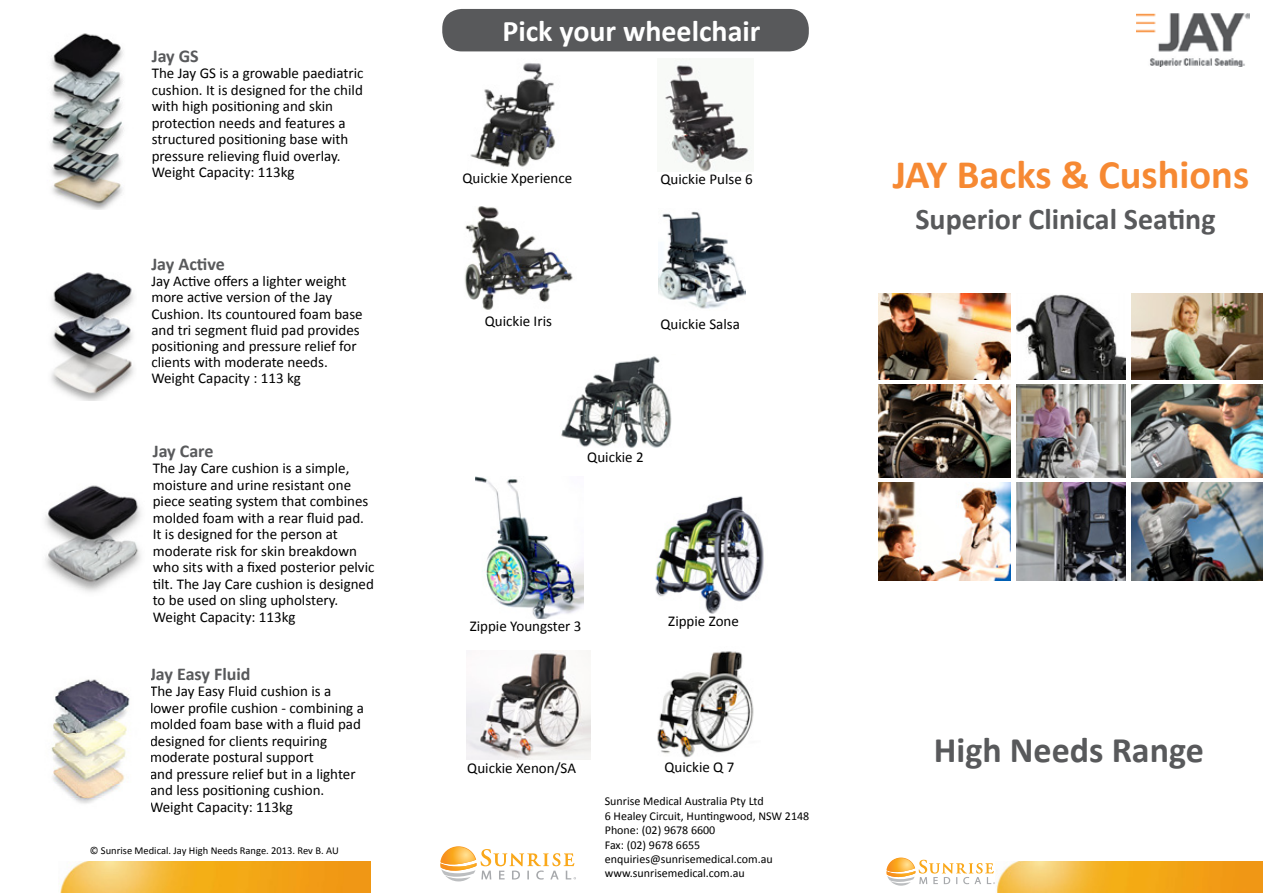
<style>
.page{position:relative;width:1263px;height:893px;background:#fff}
.page>*{position:absolute;margin:0;border:0;box-sizing:border-box;transform-origin:0 0}
.t1{font:700 40.5px "Calibri";color:#f68933}
.t2{font:700 36px "Calibri";color:#58595b}
.t3{font:700 30px "Calibri";color:#58595b}
.t4{font:700 30px "Calibri";color:#fff}
.t5{font:700 18px "Calibri";color:#58595b}
.t6{font:15px/16.5px "Calibri";color:#000}
.t7{font:12px/14.4px "Calibri";color:#000}
.t8{font:10.5px "Calibri";color:#000}
</style>
<div class="page">
<img style="left:1136px;top:14px;width:113px;height:52px">
<img style="left:996px;top:862px;width:267px;height:30px">
<svg style="left:886px;top:857px;width:109px;height:29px"></svg>
<svg style="left:440px;top:846px;width:136px;height:35px"></svg>
<img style="left:60px;top:862px;width:310px;height:31px">
<img style="left:879px;top:293px;width:131px;height:86px">
<img style="left:879px;top:385px;width:131px;height:92px">
<img style="left:879px;top:482px;width:131px;height:99px">
<img style="left:1016px;top:294px;width:110px;height:85px">
<img style="left:1016px;top:385px;width:110px;height:92px">
<img style="left:1016px;top:482px;width:110px;height:99px">
<img style="left:1132px;top:385px;width:131px;height:92px">
<img style="left:1132px;top:293px;width:131px;height:86px">
<img style="left:1132px;top:482px;width:131px;height:99px">
<div style="left:442px;top:9px;width:367px;height:42px;background:#58595b;border-radius:20px"></div>
<img style="left:561px;top:356px;width:111px;height:92px">
<img style="left:657px;top:651px;width:97px;height:107px">
<img style="left:464px;top:206px;width:109px;height:104px">
<img style="left:470px;top:63px;width:86px;height:104px">
<img style="left:665px;top:60px;width:87px;height:111px">
<img style="left:655px;top:496px;width:109px;height:118px">
<img style="left:467px;top:650px;width:124px;height:110px">
<img style="left:475px;top:476px;width:109px;height:143px">
<img style="left:658px;top:211px;width:88px;height:98px">
<img style="left:45px;top:485px;width:96px;height:107px">
<img style="left:51px;top:679px;width:79px;height:125px">
<img style="left:50px;top:33px;width:74px;height:176px">
<img style="left:51px;top:272px;width:83px;height:129px">
<p class="t5" style="left:152px;top:44px;width:49px">Jay GS</p>
<p class="t6" style="left:152px;top:65px;width:213px">The Jay GS is a growable paediatric cushion. It is designed for the child with high positioning and skin protection needs and features a structured positioning base with pressure relieving fluid overlay.<br>Weight Capacity: 113kg</p>
<p class="t5" style="left:151px;top:252px;width:75px">Jay Active</p>
<p class="t6" style="left:151px;top:273px;width:213px">Jay Active offers a lighter weight more active version of the Jay<br>Cushion. Its countoured foam base and tri segment fluid pad provides positioning and pressure relief for clients with moderate needs.<br>Weight Capacity : 113 kg</p>
<p class="t5" style="left:153px;top:439px;width:62px">Jay Care</p>
<p class="t6" style="left:153px;top:460px;width:223px">The Jay Care cushion is a simple, moisture and urine resistant one piece seating system that combines molded foam with a rear fluid pad.<br>It is designed for the person at moderate risk for skin breakdown who sits with a fixed posterior pelvic tilt. The Jay Care cushion is designed to be used on sling upholstery.<br>Weight Capacity: 113kg</p>
<p class="t5" style="left:150px;top:662px;width:102px">Jay Easy Fluid</p>
<p class="t6" style="left:150px;top:683px;width:215px">The Jay Easy Fluid cushion is a lower profile cushion - combining a molded foam base with a fluid pad designed for clients requiring moderate postural support<br>and pressure relief but in a lighter and less positioning cushion.<br>Weight Capacity: 113kg</p>
<p class="t8" style="left:90px;top:844px;width:250px">© Sunrise Medical. Jay High Needs Range. 2013. Rev B. AU</p>
<h3 class="t4" style="left:502px;top:12px;width:260px">Pick your wheelchair</h3>
<p class="t6" style="left:462px;top:170px;width:111px">Quickie Xperience</p>
<p class="t6" style="left:660px;top:171px;width:94px">Quickie Pulse 6</p>
<p class="t6" style="left:485px;top:313px;width:69px">Quickie Iris</p>
<p class="t6" style="left:660px;top:315px;width:81px">Quickie Salsa</p>
<p class="t6" style="left:587px;top:449px;width:58px">Quickie 2</p>
<p class="t6" style="left:470px;top:618px;width:113px">Zippie Youngster 3</p>
<p class="t6" style="left:467px;top:760px;width:110px">Quickie Xenon/SA</p>
<p class="t6" style="left:668px;top:613px;width:72px">Zippie Zone</p>
<p class="t6" style="left:664px;top:759px;width:71px">Quickie Q 7</p>
<p class="t7" style="left:605px;top:794px;width:206px">Sunrise Medical Australia Pty Ltd<br>6 Healey Circuit, Huntingwood, NSW 2148<br>Phone: (02) 9678 6600<br>Fax: (02) 9678 6655 enquiries@sunrisemedical.com.au www.sunrisemedical.com.au</p>
<h1 class="t1" style="left:893px;top:148px;width:358px">JAY Backs &amp; Cushions</h1>
<h3 class="t3" style="left:915px;top:200px;width:302px">Superior Clinical Seating</h3>
<h2 class="t2" style="left:934px;top:727px;width:272px">High Needs Range</h2>
</div>
